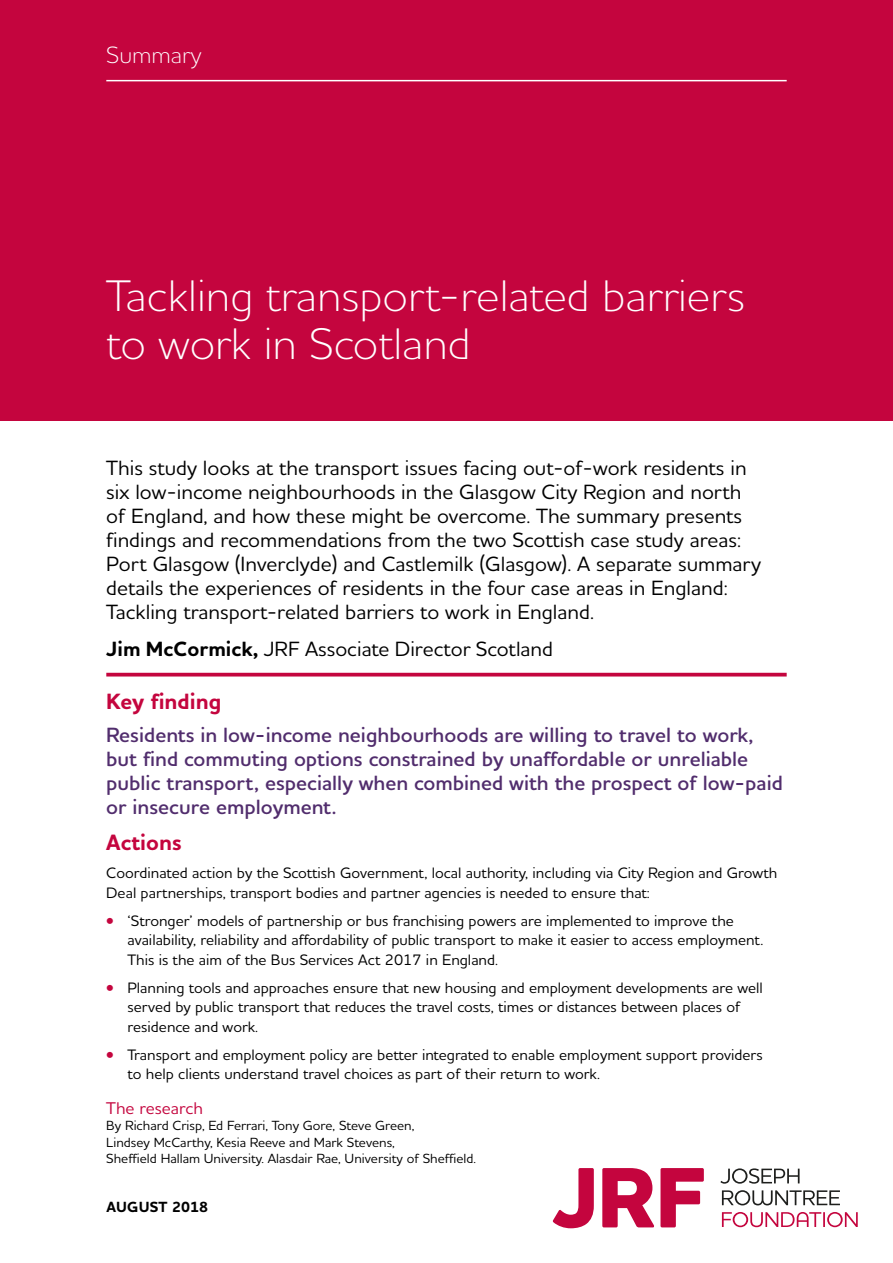
<style>
.page{position:relative;width:893px;height:1263px;background:#fff}
.page>*{position:absolute;margin:0;border:0;box-sizing:border-box;transform-origin:0 0}
.t1{font:300 45px/48px "Houschka Alt Pro";color:#fff}
.t2{font:300 24px "Houschka Alt Pro";color:#fff}
.t3{font:700 22.5px "Houschka Alt Pro";color:#c4053e}
.t4{font:500 21px/24px "Houschka Alt Pro";color:#000}
.t5{font:600 21px/24px "Houschka Alt Pro";color:#512d6d}
.t6{font:500 17.25px "Houschka Alt Pro";color:#c4053e}
.t7{font:500 15.3px/19.5px "Houschka Alt Pro";color:#000}
.t8{font:700 15px "Houschka Alt Pro";letter-spacing:.015em;color:#000}
.t9{font:500 13.5px/16.5px "Houschka Alt Pro";color:#000}
.s1{font-weight:700}
.s2{font-weight:700;font-size:15px;color:#c4053e}
</style>
<div class="page">
<div style="left:0;top:0;width:893px;height:421px;background:#c4053e"></div>
<hr style="left:106px;top:673px;width:681px;height:3px;background:#c4053e">
<svg style="left:553px;top:1168px;width:41px;height:60px"></svg>
<svg style="left:602px;top:1168px;width:52px;height:59px"></svg>
<svg style="left:660px;top:1168px;width:44px;height:59px"></svg>
<svg style="left:720px;top:1168px;width:80px;height:16px"></svg>
<svg style="left:722px;top:1190px;width:118px;height:15px"></svg>
<svg style="left:722px;top:1212px;width:136px;height:15px"></svg>
<hr style="left:106px;top:80px;width:681px;height:1px;background:#fff">
<h2 class="t2" style="left:106px;top:39px;width:97px">Summary</h2>
<h1 class="t1" style="left:106px;top:270px;width:640px">Tackling transport-related barriers to work in Scotland</h1>
<p class="t4" style="left:106px;top:456px;width:656px">This study looks at the transport issues facing out-of-work residents in six low-income neighbourhoods in the Glasgow City Region and north of England, and how these might be overcome. The summary presents findings and recommendations from the two Scottish case study areas:<br>Port Glasgow (Inverclyde) and Castlemilk (Glasgow). A separate summary details the experiences of residents in the four case areas in England:<br>Tackling transport-related barriers to work in England.</p>
<h3 class="t4" style="left:106px;top:636px;width:448px"><span class="s1">Jim McCormick,</span> JRF Associate Director Scotland</h3>
<h3 class="t3" style="left:106px;top:687px;width:117px">Key finding</h3>
<p class="t5" style="left:106px;top:722px;width:678px">Residents in low-income neighbourhoods are willing to travel to work, but find commuting options constrained by unaffordable or unreliable public transport, especially when combined with the prospect of low-paid or insecure employment.</p>
<h3 class="t3" style="left:106px;top:828px;width:77px">Actions</h3>
<p class="t7" style="left:106px;top:863px;width:672px">Coordinated action by the Scottish Government, local authority, including via City Region and Growth<br>Deal partnerships, transport bodies and partner agencies is needed to ensure that:</p>
<p class="t7" style="left:128px;top:910px;width:637px;text-indent:-21px"><span class="s2">•</span> ‘Stronger’ models of partnership or bus franchising powers are implemented to improve the availability, reliability and affordability of public transport to make it easier to access employment.<br>This is the aim of the Bus Services Act 2017 in England.</p>
<p class="t7" style="left:128px;top:977px;width:637px;text-indent:-21px"><span class="s2">•</span> Planning tools and approaches ensure that new housing and employment developments are well served by public transport that reduces the travel costs, times or distances between places of residence and work.</p>
<p class="t7" style="left:128px;top:1044px;width:637px;text-indent:-21px"><span class="s2">•</span> Transport and employment policy are better integrated to enable employment support providers to help clients understand travel choices as part of their return to work.</p>
<p class="t6" style="left:106px;top:1097px;width:98px">The research</p>
<p class="t9" style="left:106px;top:1117px;width:371px">By Richard Crisp, Ed Ferrari, Tony Gore, Steve Green,<br>Lindsey McCarthy, Kesia Reeve and Mark Stevens,<br>Sheffield Hallam University. Alasdair Rae, University of Sheffield.</p>
<p class="t8" style="left:106px;top:1197px;width:103px">AUGUST 2018</p>
</div>
